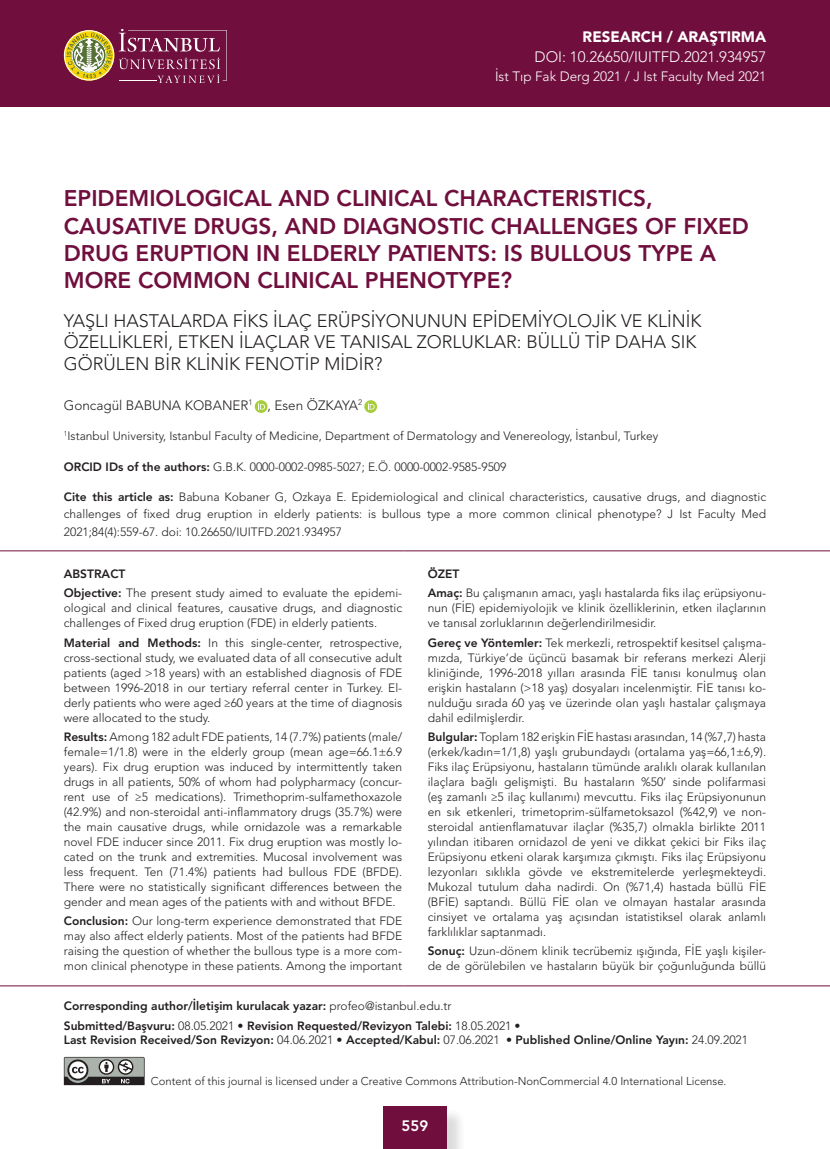
<style>
.page{position:relative;width:830px;height:1149px;background:#fff}
.page>*{position:absolute;margin:0;border:0;box-sizing:border-box;transform-origin:0 0}
.t1{font:800 22.5px/27px "Avenir LT Std";color:#700f3d}
.t2{font:300 18px/21.6px "Avenir LT Std";color:#231f20}
.t3{font:300 15px "Avenir LT Std";color:#fff}
.t4{font:900 15px "Avenir LT Std";color:#fff}
.t5{font:800 15px "Avenir LT Std";color:#fff}
.t6{font:300 13.5px "Avenir LT Std";color:#fff}
.t7{font:300 13.5px "Avenir LT Std";color:#231f20}
.t8{font:300 12px/15px "Avenir LT Std";color:#231f20;text-align:justify}
.t9{font:800 12px/19.2px "Avenir LT Std";color:#231f20}
.t10{font:300 11.25px "Avenir LT Std";color:#231f20}
.s1{font-weight:800}
.s2{font-weight:300}
</style>
<div class="page">
<div style="left:385px;top:1108px;width:80px;height:40px;background:#231f20;opacity:.16"></div>
<div style="left:383px;top:1106px;width:63px;height:42px;background:#700f3d"></div>
<div style="left:0;top:0;width:829px;height:106px;background:#700f3d"></div>
<hr style="left:0;top:550px;width:404px;height:1px;background:#700f3d">
<hr style="left:404px;top:550px;width:425px;height:1px;background:#700f3d">
<hr style="left:0;top:985px;width:404px;height:1px;background:#700f3d">
<hr style="left:404px;top:985px;width:425px;height:1px;background:#700f3d">
<svg style="left:64px;top:29px;width:163px;height:54px"></svg>
<svg style="left:254px;top:400px;width:13px;height:13px"></svg>
<svg style="left:258px;top:402px;width:7px;height:7px"></svg>
<svg style="left:364px;top:400px;width:13px;height:13px"></svg>
<svg style="left:367px;top:402px;width:7px;height:7px"></svg>
<svg style="left:64px;top:1056px;width:80px;height:28px;background:#888a88"></svg>
<p class="t4" style="left:582px;top:28px;width:185px">RESEARCH / ARAŞTIRMA</p>
<p class="t3" style="left:534px;top:48px;width:233px">DOI: 10.26650/IUITFD.2021.934957</p>
<p class="t6" style="left:495px;top:68px;width:272px">İst Tıp Fak Derg 2021 / J Ist Faculty Med 2021</p>
<h1 class="t1" style="left:64px;top:185px;width:686px">EPIDEMIOLOGICAL AND CLINICAL CHARACTERISTICS, CAUSATIVE DRUGS, AND DIAGNOSTIC CHALLENGES OF FIXED DRUG ERUPTION IN ELDERLY PATIENTS: IS BULLOUS TYPE A MORE COMMON CLINICAL PHENOTYPE?</h1>
<h2 class="t2" style="left:64px;top:309px;width:639px">YAŞLI HASTALARDA FİKS İLAÇ ERÜPSİYONUNUN EPİDEMİYOLOJİK VE KLİNİK<br>ÖZELLİKLERİ, ETKEN İLAÇLAR VE TANISAL ZORLUKLAR: BÜLLÜ TİP DAHA SIK<br>GÖRÜLEN BİR KLİNİK FENOTİP MİDİR?</h2>
<p class="t7" style="left:64px;top:397px;width:300px">Goncagül BABUNA KOBANER<sup>1</sup> , Esen ÖZKAYA<sup>2</sup></p>
<p class="t8" style="left:64px;top:428px;width:595px"><sup>1</sup>Istanbul University, Istanbul Faculty of Medicine, Department of Dermatology and Venereology, İstanbul, Turkey</p>
<p class="t8" style="left:64px;top:459px;width:444px"><span class="s1">ORCID IDs of the authors:</span> G.B.K. 0000-0002-0985-5027; E.Ö. 0000-0002-9585-9509</p>
<p class="t8" style="left:64px;top:488px;width:703px;line-height:17.2px"><span class="s1">Cite this article as:</span> Babuna Kobaner G, Ozkaya E. Epidemiological and clinical characteristics, causative drugs, and diagnostic challenges of fixed drug eruption in elderly patients: is bullous type a more common clinical phenotype? J Ist Faculty Med 2021;84(4):559-67. doi: 10.26650/IUITFD.2021.934957</p>
<p class="t8" style="left:64px;top:564px;width:340px;line-height:19.2px"><span class="s1">ABSTRACT<br>Objective:</span> The present study aimed to evaluate the epidemi-</p>
<p class="t8" style="left:64px;top:600px;width:340px">ological and clinical features, causative drugs, and diagnostic challenges of Fixed drug eruption (FDE) in elderly patients.</p>
<p class="t8" style="left:64px;top:634px;width:340px"><span class="s1">Material and Methods:</span> In this single-center, retrospective, cross-sectional study, we evaluated data of all consecutive adult patients (aged &gt;18 years) with an established diagnosis of FDE between 1996-2018 in our tertiary referral center in Turkey. El&shy;derly patients who were aged ≥60 years at the time of diagnosis were allocated to the study.</p>
<p class="t8" style="left:64px;top:729px;width:340px"><span class="s1">Results:</span> Among 182 adult FDE patients, 14 (7.7%) patients (male/ female=1/1.8) were in the elderly group (mean age=66.1±6.9 years). Fix drug eruption was induced by intermittently taken drugs in all patients, 50% of whom had polypharmacy (concur&shy;rent use of ≥5 medications). Trimethoprim-sulfamethoxazole (42.9%) and non-steroidal anti-inflammatory drugs (35.7%) were the main causative drugs, while ornidazole was a remarkable novel FDE inducer since 2011. Fix drug eruption was mostly lo&shy;cated on the trunk and extremities. Mucosal involvement was less frequent. Ten (71.4%) patients had bullous FDE (BFDE).<br>There were no statistically significant differences between the gender and mean ages of the patients with and without BFDE.</p>
<p class="t8" style="left:64px;top:913px;width:340px"><span class="s1">Conclusion:</span> Our long-term experience demonstrated that FDE may also affect elderly patients. Most of the patients had BFDE raising the question of whether the bullous type is a more com&shy;mon clinical phenotype in these patients. Among the important</p>
<p class="t8" style="left:427px;top:564px;width:340px;line-height:19.2px"><span class="s1">ÖZET<br>Amaç:</span> Bu çalışmanın amacı, yaşlı hastalarda fiks ilaç erüpsiyonu-</p>
<p class="t8" style="left:427px;top:600px;width:340px">nun (FİE) epidemiyolojik ve klinik özelliklerinin, etken ilaçlarının ve tanısal zorluklarının değerlendirilmesidir.</p>
<p class="t8" style="left:427px;top:634px;width:340px"><span class="s1">Gereç ve Yöntemler:</span> Tek merkezli, retrospektif kesitsel çalışma&shy;mızda, Türkiye’de üçüncü basamak bir referans merkezi Alerji kliniğinde, 1996-2018 yılları arasında FİE tanısı konulmuş olan erişkin hastaların (&gt;18 yaş) dosyaları incelenmiştir. FİE tanısı ko&shy;nulduğu sırada 60 yaş ve üzerinde olan yaşlı hastalar çalışmaya dahil edilmişlerdir.</p>
<p class="t8" style="left:427px;top:729px;width:340px"><span class="s1">Bulgular:</span> Toplam 182 erişkin FİE hastası arasından, 14 (%7,7) hasta (erkek/kadın=1/1,8) yaşlı grubundaydı (ortalama yaş=66,1±6,9).<br>Fiks ilaç Erüpsiyonu, hastaların tümünde aralıklı olarak kullanılan ilaçlara bağlı gelişmişti. Bu hastaların %50’ sinde polifarmasi (eş zamanlı ≥5 ilaç kullanımı) mevcuttu. Fiks ilaç Erüpsiyonunun en sık etkenleri, trimetoprim-sülfametoksazol (%42,9) ve non&shy;steroidal antienflamatuvar ilaçlar (%35,7) olmakla birlikte 2011 yılından itibaren ornidazol de yeni ve dikkat çekici bir Fiks ilaç Erüpsiyonu etkeni olarak karşımıza çıkmıştı. Fiks ilaç Erüpsiyonu lezyonları sıklıkla gövde ve ekstremitelerde yerleşmekteydi.<br>Mukozal tutulum daha nadirdi. On (%71,4) hastada büllü FİE (BFİE) saptandı. Büllü FİE olan ve olmayan hastalar arasında cinsiyet ve ortalama yaş açısından istatistiksel olarak anlamlı farklılıklar saptanmadı.</p>
<p class="t8" style="left:427px;top:943px;width:340px"><span class="s1">Sonuç:</span> Uzun-dönem klinik tecrübemiz ışığında, FİE yaşlı kişiler&shy;de de görülebilen ve hastaların büyük bir çoğunluğunda büllü</p>
<p class="t9" style="left:64px;top:996px;width:458px">Corresponding author/İletişim kurulacak yazar: <span class="s2">profeo@istanbul.edu.tr<br></span>Submitted/Başvuru: <span class="s2">08.05.2021 •</span> Revision Requested/Revizyon Talebi: <span class="s2">18.05.2021 •</span></p>
<p class="t9" style="left:64px;top:1029px;width:685px">Last Revision Received/Son Revizyon: <span class="s2">04.06.2021 •</span> Accepted/Kabul: <span class="s2">07.06.2021 •</span> Published Online/Online Yayın: <span class="s2">24.09.2021</span></p>
<p class="t10" style="left:151px;top:1074px;width:577px">Content of this journal is licensed under a Creative Commons Attribution-NonCommercial 4.0 International License.</p>
<p class="t5" style="left:401px;top:1115px;width:28px">559</p>
</div>
